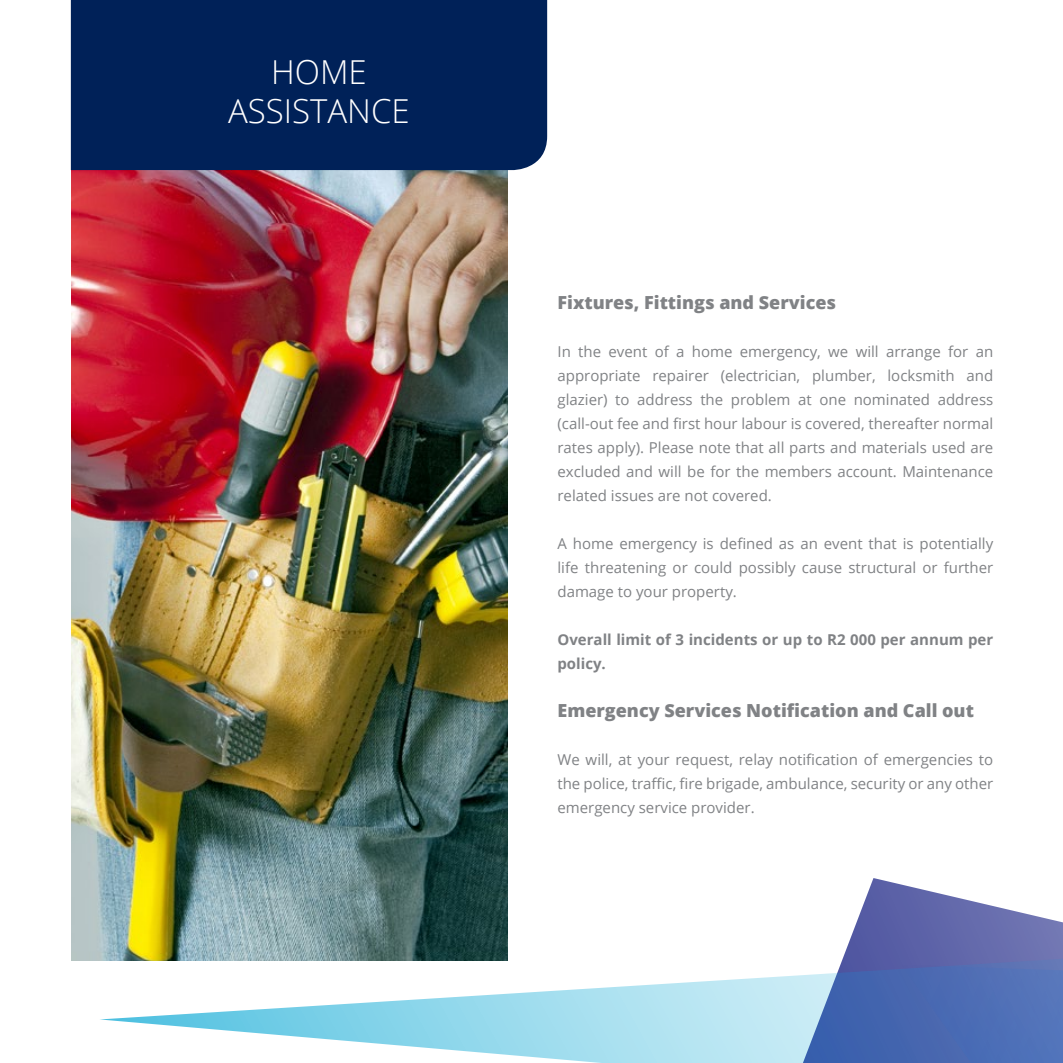
<style>
.page{position:relative;width:1063px;height:1063px;background:#fff}
.page>*{position:absolute;margin:0;border:0;box-sizing:border-box;transform-origin:0 0}
.t1{font:300 33px/39.6px "Open Sans";color:#fff;text-align:center}
.t2{font:800 18px "Open Sans";color:#808285}
.t3{font:15px/24px "Open Sans";color:#808285;text-align:justify}
.t4{font:700 15px/24px "Open Sans";color:#808285}
</style>
<div class="page">
<svg style="left:100px;top:982px;width:588px;height:81px"></svg>
<img style="left:72px;top:170px;width:436px;height:791px">
<svg style="left:688px;top:878px;width:375px;height:185px"></svg>
<svg style="left:901px;top:965px;width:162px;height:98px;background:#4e6db4"></svg>
<div style="left:71px;top:0;width:476px;height:170px;background:#002158"></div>
<h1 class="t1" style="left:228px;top:51px;width:183px">HOME<br>ASSISTANCE</h1>
<p class="t2" style="left:558px;top:289px;width:280px">Fixtures, Fittings and Services</p>
<p class="t3" style="left:558px;top:340px;width:437px">In the event of a home emergency, we will arrange for an appropriate repairer (electrician, plumber, locksmith and glazier) to address the problem at one nominated address (call-out fee and first hour labour is covered, thereafter normal rates apply). Please note that all parts and materials used are excluded and will be for the members account. Maintenance related issues are not covered.</p>
<p class="t3" style="left:557px;top:532px;width:437px">A home emergency is defined as an event that is potentially life threatening or could possibly cause structural or further damage to your property.</p>
<p class="t4" style="left:557px;top:628px;width:437px">Overall limit of 3 incidents or up to R2 000 per annum per policy.</p>
<p class="t2" style="left:558px;top:697px;width:418px">Emergency Services Notification and Call out</p>
<p class="t3" style="left:557px;top:748px;width:437px">We will, at your request, relay notification of emergencies to the police, traffic, fire brigade, ambulance, security or any other emergency service provider.</p>
</div>
